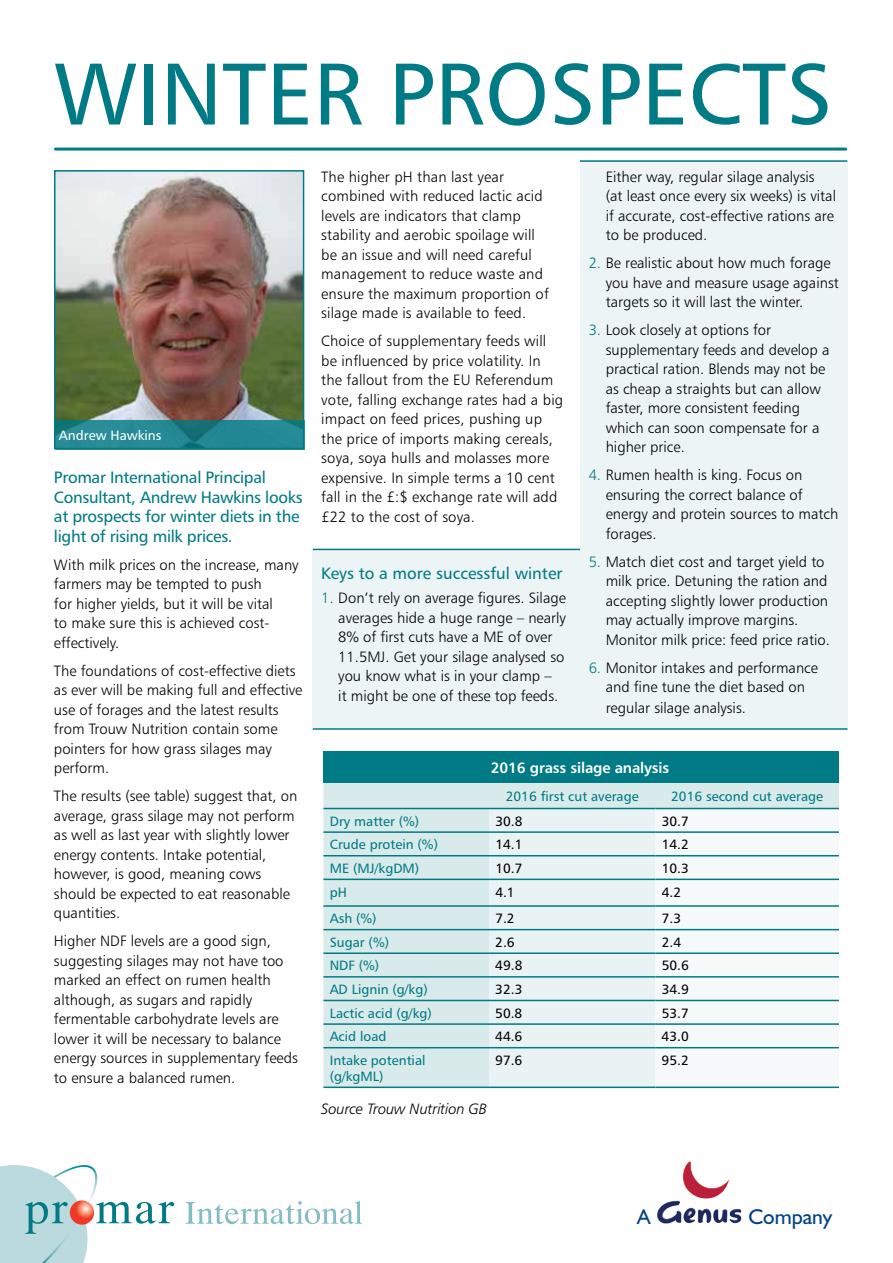
<style>
.page{position:relative;width:893px;height:1263px;background:#fff}
.page>*{position:absolute;margin:0;border:0;box-sizing:border-box;transform-origin:0 0}
.t1{font:87.6px "Humanist 777 BT Roman B";color:#007b85}
.t2{font:21.45px "Humanist 521 BT";color:#014386}
.t3{font:16.5px/19.5px "Humanist 777 BT Roman B";letter-spacing:-.02em;color:#007b85}
.t4{font:16.5px "Humanist 777 BT Roman B";color:#007b85}
.t5{font:15px/19.5px "Humanist 777 BT Light B";color:#000}
.t6{font:15px "Humanist 777 BT Bold B";letter-spacing:-.01em;color:#fff}
.t7{font:15px "Humanist 777 BT Light Italic B";letter-spacing:-.01em;color:#000}
.t8{font:13.5px/16px "Humanist 777 BT Roman B";color:#007b85}
.t9{font:13.5px "Humanist 777 BT Roman B";color:#000}
.t10{font:13.5px "Humanist 777 BT Roman B";color:#fff}
.s1{color:#007b85}
</style>
<div class="page">
<div style="left:313px;top:550px;width:267px;height:179px;background:#edf4f5"></div>
<div style="left:580px;top:160px;width:267px;height:569px;background:#edf4f5"></div>
<hr style="left:55px;top:148px;width:791px;height:3px;background:#007b85">
<div style="left:323px;top:782px;width:516px;height:304px;background:#d9eaeb"></div>
<div style="left:489px;top:809px;width:166px;height:277px;background:#e9f3f3"></div>
<div style="left:655px;top:809px;width:184px;height:277px;background:#f5f9f9"></div>
<hr style="left:323px;top:1086px;width:166px;height:2px;background:#007b85">
<hr style="left:489px;top:1086px;width:166px;height:2px;background:#007b85">
<hr style="left:655px;top:1086px;width:184px;height:2px;background:#007b85">
<hr style="left:323px;top:781px;width:166px;height:1px;background:#007b85">
<hr style="left:323px;top:808px;width:166px;height:1px;background:#007b85">
<hr style="left:489px;top:808px;width:166px;height:1px;background:#007b85">
<hr style="left:655px;top:808px;width:184px;height:1px;background:#007b85">
<hr style="left:323px;top:831px;width:166px;height:2px;background:#007b85">
<hr style="left:489px;top:831px;width:166px;height:2px;background:#007b85">
<hr style="left:655px;top:831px;width:184px;height:2px;background:#007b85">
<hr style="left:323px;top:855px;width:166px;height:1px;background:#007b85">
<hr style="left:489px;top:855px;width:166px;height:1px;background:#007b85">
<hr style="left:655px;top:855px;width:184px;height:1px;background:#007b85">
<hr style="left:323px;top:878px;width:166px;height:2px;background:#007b85">
<hr style="left:489px;top:878px;width:166px;height:2px;background:#007b85">
<hr style="left:655px;top:878px;width:184px;height:2px;background:#007b85">
<hr style="left:323px;top:905px;width:166px;height:2px;background:#007b85">
<hr style="left:489px;top:905px;width:166px;height:2px;background:#007b85">
<hr style="left:655px;top:905px;width:184px;height:2px;background:#007b85">
<hr style="left:323px;top:929px;width:166px;height:1px;background:#007b85">
<hr style="left:489px;top:929px;width:166px;height:1px;background:#007b85">
<hr style="left:655px;top:929px;width:184px;height:1px;background:#007b85">
<hr style="left:323px;top:952px;width:166px;height:2px;background:#007b85">
<hr style="left:489px;top:952px;width:166px;height:2px;background:#007b85">
<hr style="left:655px;top:952px;width:184px;height:2px;background:#007b85">
<hr style="left:323px;top:976px;width:166px;height:1px;background:#007b85">
<hr style="left:489px;top:976px;width:166px;height:1px;background:#007b85">
<hr style="left:655px;top:976px;width:184px;height:1px;background:#007b85">
<hr style="left:323px;top:1000px;width:166px;height:1px;background:#007b85">
<hr style="left:489px;top:1000px;width:166px;height:1px;background:#007b85">
<hr style="left:655px;top:1000px;width:184px;height:1px;background:#007b85">
<hr style="left:323px;top:1023px;width:166px;height:2px;background:#007b85">
<hr style="left:489px;top:1023px;width:166px;height:2px;background:#007b85">
<hr style="left:655px;top:1023px;width:184px;height:2px;background:#007b85">
<hr style="left:323px;top:1047px;width:166px;height:1px;background:#007b85">
<hr style="left:489px;top:1047px;width:166px;height:1px;background:#007b85">
<hr style="left:655px;top:1047px;width:184px;height:1px;background:#007b85">
<div style="left:324px;top:751px;width:515px;height:32px;background:#007b85"></div>
<img style="left:57px;top:173px;width:244px;height:247px">
<div style="left:54px;top:170px;width:250px;height:279px;border:2px solid #007b85"></div>
<svg style="left:55px;top:420px;width:249px;height:29px;background:#208590"></svg>
<svg style="left:0;top:1165px;width:174px;height:98px"></svg>
<svg style="left:185px;top:1201px;width:177px;height:23px"></svg>
<svg style="left:70px;top:1200px;width:24px;height:25px"></svg>
<hr style="left:313px;top:549px;width:267px;height:1px;background:#007b85">
<hr style="left:580px;top:160px;width:267px;height:2px;background:#007b85">
<hr style="left:313px;top:728px;width:534px;height:2px;background:#007b85">
<img style="left:683px;top:1161px;width:46px;height:37px">
<img style="left:657px;top:1195px;width:32px;height:28px">
<h1 class="t1" style="left:54px;top:40px;width:780px">WINTER PROSPECTS</h1>
<p class="t10" style="left:59px;top:427px;width:104px">Andrew Hawkins</p>
<p class="t3" style="left:54px;top:467px;width:250px">Promar International Principal<br>Consultant, Andrew Hawkins looks at prospects for winter diets in the light of rising milk prices.</p>
<p class="t5" style="left:54px;top:554px;width:246px">With milk prices on the increase, many farmers may be tempted to push<br>for higher yields, but it will be vital<br>to make sure this is achieved cost&shy;effectively.</p>
<p class="t5" style="left:54px;top:660px;width:250px">The foundations of cost-effective diets as ever will be making full and effective use of forages and the latest results from Trouw Nutrition contain some pointers for how grass silages may perform.</p>
<p class="t5" style="left:54px;top:786px;width:245px">The results (see table) suggest that, on average, grass silage may not perform as well as last year with slightly lower energy contents. Intake potential, however, is good, meaning cows should be expected to eat reasonable quantities.</p>
<p class="t5" style="left:54px;top:931px;width:245px">Higher NDF levels are a good sign, suggesting silages may not have too marked an effect on rumen health although, as sugars and rapidly fermentable carbohydrate levels are lower it will be necessary to balance energy sources in supplementary feeds to ensure a balanced rumen.</p>
<p class="t5" style="left:321px;top:166px;width:229px">The higher pH than last year combined with reduced lactic acid levels are indicators that clamp stability and aerobic spoilage will be an issue and will need careful management to reduce waste and ensure the maximum proportion of silage made is available to feed.</p>
<p class="t5" style="left:321px;top:331px;width:243px">Choice of supplementary feeds will be influenced by price volatility. In the fallout from the EU Referendum vote, falling exchange rates had a big impact on feed prices, pushing up the price of imports making cereals, soya, soya hulls and molasses more expensive. In simple terms a 10 cent fall in the £:$ exchange rate will add £22 to the cost of soya.</p>
<p class="t4" style="left:321px;top:563px;width:243px">Keys to a more successful winter</p>
<p class="t5" style="left:338px;top:588px;width:229px;text-indent:-17px"><span class="s1">1.</span> Don’t rely on average figures. Silage averages hide a huge range – nearly 8% of first cuts have a ME of over 11.5MJ. Get your silage analysed so you know what is in your clamp –<br>it might be one of these top feeds.</p>
<p class="t5" style="left:606px;top:166px;width:232px">Either way, regular silage analysis<br>(at least once every six weeks) is vital if accurate, cost-effective rations are to be produced.</p>
<p class="t5" style="left:606px;top:253px;width:235px;text-indent:-17px"><span class="s1">2.</span> Be realistic about how much forage you have and measure usage against targets so it will last the winter.</p>
<p class="t5" style="left:606px;top:320px;width:225px;text-indent:-17px"><span class="s1">3.</span> Look closely at options for supplementary feeds and develop a practical ration. Blends may not be as cheap a straights but can allow faster, more consistent feeding which can soon compensate for a higher price.</p>
<p class="t5" style="left:606px;top:465px;width:234px;text-indent:-17px"><span class="s1">4.</span> Rumen health is king. Focus on ensuring the correct balance of energy and protein sources to match forages.</p>
<p class="t5" style="left:606px;top:551px;width:226px;text-indent:-17px"><span class="s1">5.</span> Match diet cost and target yield to milk price. Detuning the ration and accepting slightly lower production may actually improve margins.<br>Monitor milk price: feed price ratio.</p>
<p class="t5" style="left:589px;top:657px;width:231px;text-align:center"><span class="s1">6.</span> Monitor intakes and performance and fine tune the diet based on</p>
<p class="t5" style="left:606px;top:698px;width:142px">regular silage analysis.</p>
<p class="t6" style="left:491px;top:758px;width:180px">2016 grass silage analysis</p>
<p class="t8" style="left:506px;top:787px;width:134px">2016 first cut average</p>
<p class="t8" style="left:671px;top:787px;width:153px">2016 second cut average</p>
<p class="t8" style="left:330px;top:813px;width:91px">Dry matter (%)</p>
<p class="t9" style="left:495px;top:813px;width:29px">30.8</p>
<p class="t9" style="left:662px;top:813px;width:29px">30.7</p>
<p class="t8" style="left:330px;top:836px;width:110px">Crude protein (%)</p>
<p class="t9" style="left:495px;top:836px;width:29px">14.1</p>
<p class="t9" style="left:662px;top:836px;width:29px">14.2</p>
<p class="t8" style="left:330px;top:860px;width:91px">ME (MJ/kgDM)</p>
<p class="t9" style="left:495px;top:860px;width:29px">10.7</p>
<p class="t9" style="left:662px;top:860px;width:29px">10.3</p>
<p class="t8" style="left:330px;top:883px;width:19px">pH</p>
<p class="t9" style="left:495px;top:883px;width:21px">4.1</p>
<p class="t9" style="left:662px;top:883px;width:21px">4.2</p>
<p class="t8" style="left:330px;top:910px;width:48px">Ash (%)</p>
<p class="t9" style="left:495px;top:910px;width:21px">7.2</p>
<p class="t9" style="left:662px;top:910px;width:21px">7.3</p>
<p class="t8" style="left:330px;top:934px;width:61px">Sugar (%)</p>
<p class="t9" style="left:495px;top:934px;width:21px">2.6</p>
<p class="t9" style="left:662px;top:934px;width:21px">2.4</p>
<p class="t8" style="left:330px;top:957px;width:51px">NDF (%)</p>
<p class="t9" style="left:495px;top:957px;width:29px">49.8</p>
<p class="t9" style="left:662px;top:957px;width:29px">50.6</p>
<p class="t8" style="left:330px;top:981px;width:100px">AD Lignin (g/kg)</p>
<p class="t9" style="left:495px;top:981px;width:29px">32.3</p>
<p class="t9" style="left:662px;top:981px;width:29px">34.9</p>
<p class="t8" style="left:330px;top:1005px;width:104px">Lactic acid (g/kg)</p>
<p class="t9" style="left:495px;top:1004px;width:29px">50.8</p>
<p class="t9" style="left:662px;top:1004px;width:29px">53.7</p>
<p class="t8" style="left:330px;top:1028px;width:58px">Acid load</p>
<p class="t9" style="left:495px;top:1028px;width:29px">44.6</p>
<p class="t9" style="left:662px;top:1028px;width:29px">43.0</p>
<p class="t8" style="left:330px;top:1052px;width:97px">Intake potential (g/kgML)</p>
<p class="t9" style="left:495px;top:1052px;width:29px">97.6</p>
<p class="t9" style="left:662px;top:1052px;width:29px">95.2</p>
<p class="t7" style="left:321px;top:1100px;width:167px">Source Trouw Nutrition GB</p>
<h2 class="t2" style="left:637px;top:1203px;width:15px">A</h2>
<h2 class="t2" style="left:748px;top:1203px;width:85px">Company</h2>
</div>
